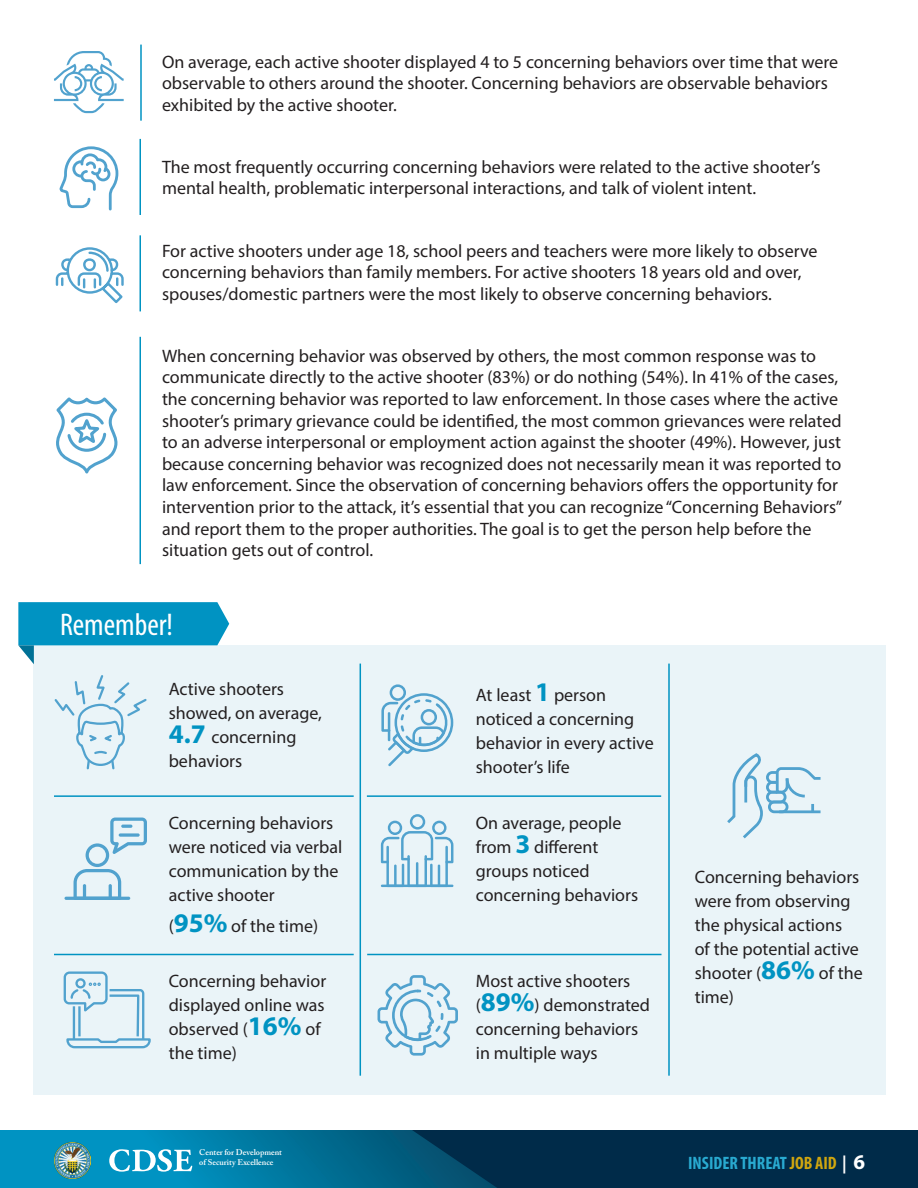
<style>
.page{position:relative;width:918px;height:1188px;background:#fff}
.page>*{position:absolute;margin:0;border:0;box-sizing:border-box;transform-origin:0 0}
.t1{font:condensed 31.5px "Myriad Pro";color:#fff}
.t2{font:18px/24px "Myriad Pro";color:#231f20}
.t3{font:700 condensed 18px "Myriad Pro";color:#29aad1}
.t4{font:600 8.25px/9.9px "Adobe Caslon Pro";color:#fff}
.s1{font-weight:700;font-size:27px;color:#0093c2}
.s2{color:#d0a60f}
.s3{color:#fff}
.s4{font-stretch:normal;font-size:21px;color:#fff}
</style>
<div class="page">
<div style="left:497px;top:1130px;width:421px;height:58px;background:#002b49"></div>
<svg style="left:0;top:1130px;width:497px;height:58px;background:#007299"></svg>
<img style="left:55px;top:1143px;width:35px;height:35px">
<svg style="left:109px;top:1149px;width:83px;height:23px"></svg>
<div style="left:33px;top:645px;width:853px;height:450px;background:#eaf4f8"></div>
<svg style="left:54px;top:51px;width:70px;height:62px"></svg>
<hr style="left:140px;top:45px;width:2px;height:76px;background:#0093c2">
<svg style="left:59px;top:146px;width:60px;height:65px"></svg>
<svg style="left:55px;top:247px;width:69px;height:57px"></svg>
<hr style="left:140px;top:337px;width:1px;height:227px;background:#0093c2">
<svg style="left:56px;top:397px;width:62px;height:77px"></svg>
<hr style="left:140px;top:139px;width:1px;height:76px;background:#0093c2">
<hr style="left:140px;top:235px;width:1px;height:76px;background:#0093c2">
<hr style="left:64px;top:897px;width:66px;height:3px;background:#51a2ce;border-radius:2px">
<svg style="left:74px;top:818px;width:73px;height:82px"></svg>
<svg style="left:119px;top:833px;width:21px;height:4px"></svg>
<svg style="left:381px;top:814px;width:72px;height:73px"></svg>
<svg style="left:54px;top:675px;width:93px;height:95px"></svg>
<svg style="left:381px;top:684px;width:72px;height:82px"></svg>
<svg style="left:63px;top:971px;width:88px;height:78px"></svg>
<svg style="left:378px;top:975px;width:80px;height:81px"></svg>
<svg style="left:727px;top:753px;width:94px;height:86px"></svg>
<svg style="left:18px;top:602px;width:211px;height:62px"></svg>
<hr style="left:360px;top:664px;width:1px;height:412px;background:#0093c2">
<hr style="left:54px;top:795px;width:300px;height:2px;background:#0093c2">
<hr style="left:54px;top:954px;width:300px;height:1px;background:#0093c2">
<hr style="left:367px;top:795px;width:294px;height:2px;background:#0093c2">
<hr style="left:367px;top:954px;width:294px;height:1px;background:#0093c2">
<hr style="left:668px;top:664px;width:2px;height:412px;background:#0093c2">
<p class="t2" style="left:162px;top:50px;width:678px;line-height:21.6px">On average, each active shooter displayed 4 to 5 concerning behaviors over time that were observable to others around the shooter. Concerning behaviors are observable behaviors exhibited by the active shooter.</p>
<p class="t2" style="left:162px;top:156px;width:660px;line-height:21.6px">The most frequently occurring concerning behaviors were related to the active shooter’s mental health, problematic interpersonal interactions, and talk of violent intent.</p>
<p class="t2" style="left:162px;top:239px;width:657px;line-height:21.6px">For active shooters under age 18, school peers and teachers were more likely to observe concerning behaviors than family members. For active shooters 18 years old and over, spouses/domestic partners were the most likely to observe concerning behaviors.</p>
<p class="t2" style="left:162px;top:345px;width:682px;line-height:21.6px">When concerning behavior was observed by others, the most common response was to communicate directly to the active shooter (83%) or do nothing (54%). In 41% of the cases, the concerning behavior was reported to law enforcement. In those cases where the active shooter’s primary grievance could be identified, the most common grievances were related to an adverse interpersonal or employment action against the shooter (49%). However, just because concerning behavior was recognized does not necessarily mean it was reported to law enforcement. Since the observation of concerning behaviors offers the opportunity for intervention prior to the attack, it’s essential that you can recognize “Concerning Behaviors” and report them to the proper authorities. The goal is to get the person help before the situation gets out of control.</p>
<p class="t1" style="left:60px;top:605px;width:115px">Remember!</p>
<p class="t2" style="left:169px;top:676px;width:155px">Active shooters showed, on average,<br><span class="s1">4.7</span> concerning behaviors</p>
<p class="t2" style="left:476px;top:683px;width:180px">At least <span class="s1">1</span> person noticed a concerning behavior in every active shooter’s life</p>
<p class="t2" style="left:169px;top:811px;width:175px">Concerning behaviors were noticed via verbal communication by the active shooter</p>
<p class="t2" style="left:169px;top:913px;width:151px">(<span class="s1">95%</span> of the time)</p>
<p class="t2" style="left:476px;top:811px;width:164px">On average, people from <span class="s1">3</span> different groups noticed concerning behaviors</p>
<p class="t2" style="left:169px;top:969px;width:159px">Concerning behavior displayed online was observed (<span class="s1">16%</span> of the time)</p>
<p class="t2" style="left:476px;top:969px;width:176px">Most active shooters (<span class="s1">89%</span>) demonstrated concerning behaviors in multiple ways</p>
<p class="t2" style="left:695px;top:865px;width:170px">Concerning behaviors were from observing the physical actions<br>of the potential active shooter (<span class="s1">86%</span> of the time)</p>
<p class="t4" style="left:199px;top:1148px;width:84px">Center for Development of Security Excellence</p>
<p class="t3" style="left:688px;top:1152px;width:179px">INSIDER THREAT <span class="s2">JOB AID</span> <span class="s3">|</span> <span class="s4">6</span></p>
</div>
